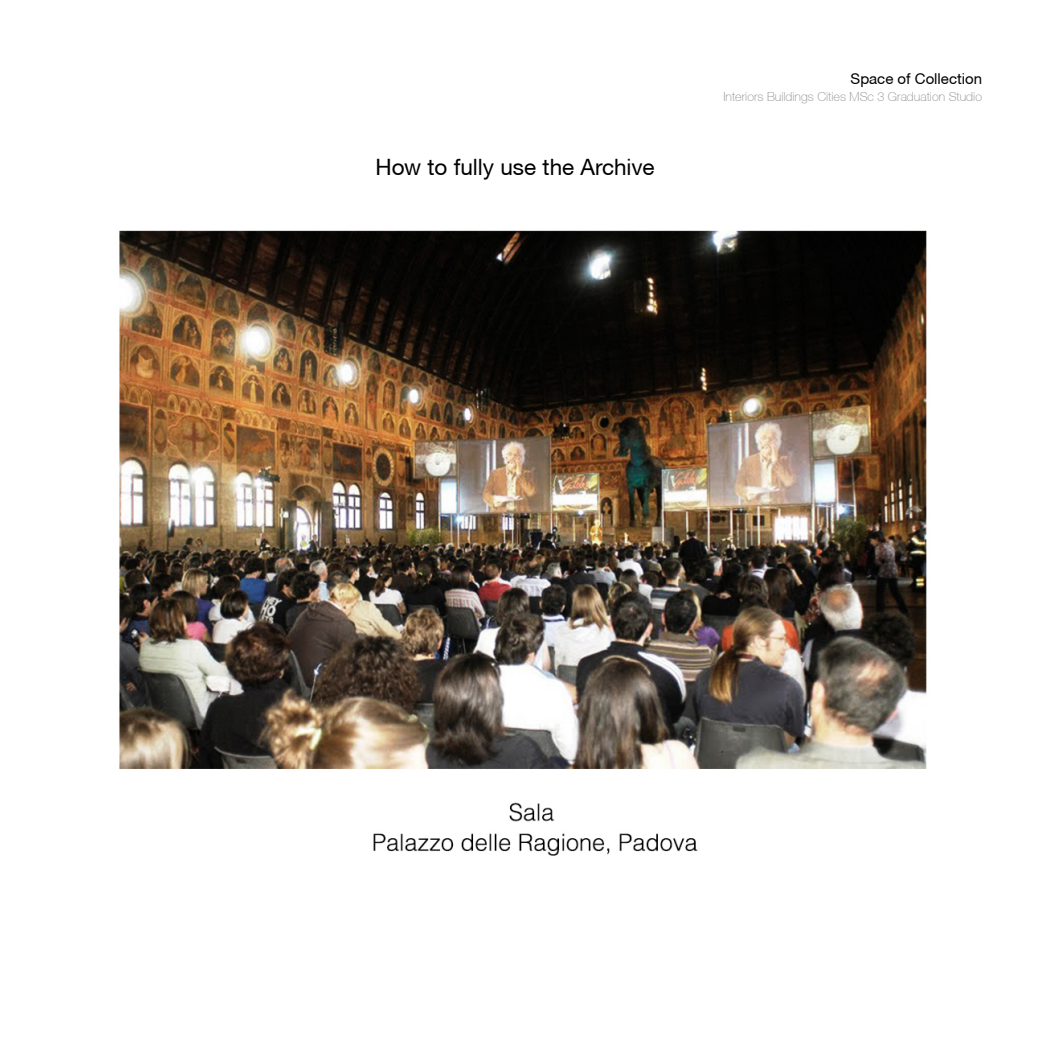
<style>
.page{position:relative;width:1053px;height:1053px;background:#fff}
.page>*{position:absolute;margin:0;border:0;box-sizing:border-box;transform-origin:0 0}
.t1{font:22.5px "Helvetica Neue CE";color:#000}
.t2{font:15px "Helvetica Neue CE";color:#000}
.t3{font:100 12.5px "Helvetica Neue CE";color:#898989}
</style>
<div class="page">
<img style="left:119px;top:230px;width:808px;height:626px">
<h1 class="t1" style="left:375px;top:154px;width:280px">How to fully use the Archive</h1>
<p class="t2" style="left:850px;top:69px;width:133px">Space of Collection</p>
<p class="t3" style="left:723px;top:89px;width:260px">Interiors Buildings Cities MSc 3 Graduation Studio</p>
</div>
